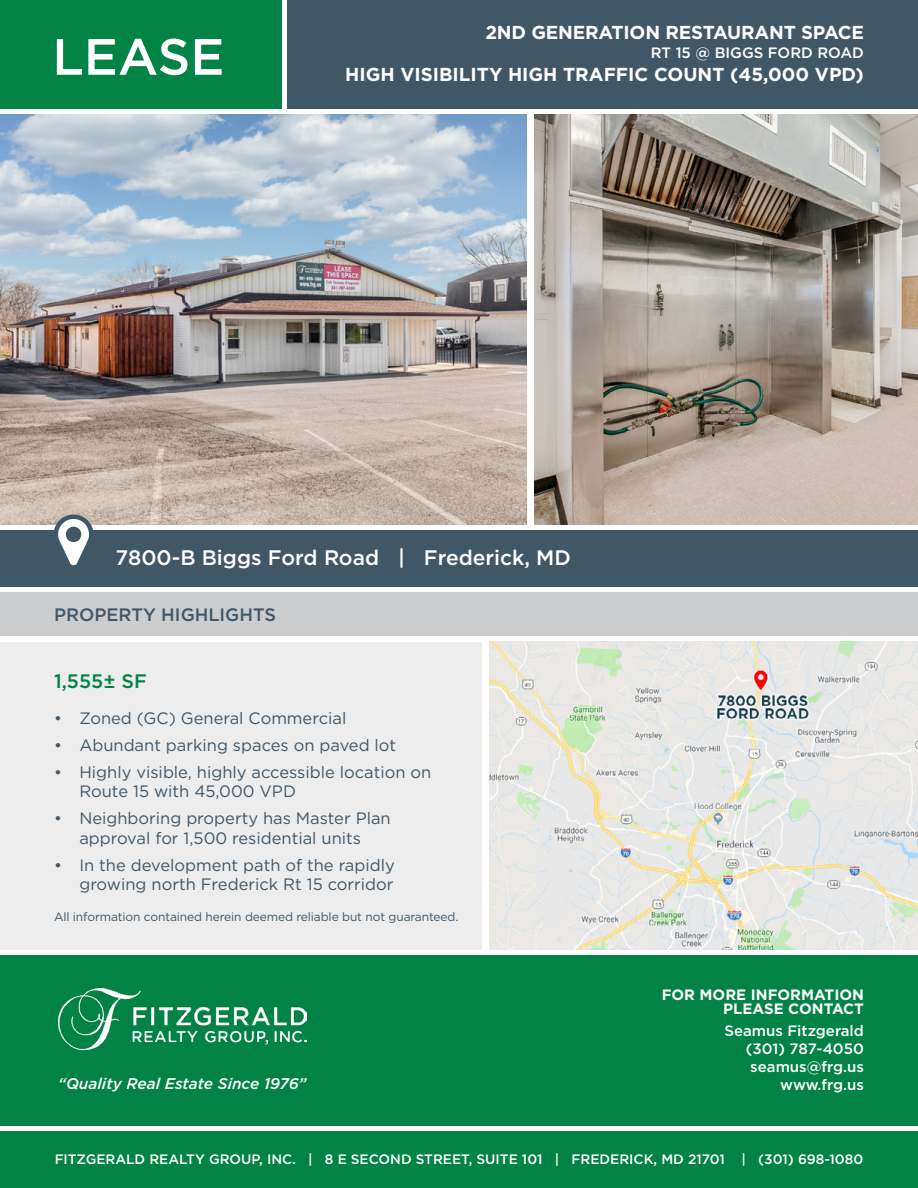
<style>
.page{position:relative;width:918px;height:1188px;background:#fff}
.page>*{position:absolute;margin:0;border:0;box-sizing:border-box;transform-origin:0 0}
.t1{font:500 51px "Gotham";color:#fff}
.t2{font:500 21px "Gotham";color:#fff}
.t3{font:500 19.5px "Gotham";color:#008345}
.t4{font:700 18.75px "Gotham";color:#fff}
.t5{font:500 18px "Gotham";color:#405767}
.t6{font:16.5px/27px "Gotham";color:#405767}
.t7{font:italic 500 15.45px "Gotham";color:#fff}
.t8{font:500 15px/18px "Gotham";color:#fff;text-align:justify}
.t9{font:700 15px/13.5px "Gotham";color:#fff;text-align:right}
.t10{font:500 13.65px "Gotham";color:#fff}
.t11{font:12px "Gotham";letter-spacing:-.01em;color:#405767}
</style>
<div class="page">
<img style="left:0;top:114px;width:526px;height:410px">
<img style="left:534px;top:114px;width:384px;height:410px">
<div style="left:0;top:955px;width:918px;height:171px;background:#008345"></div>
<div style="left:288px;top:0;width:630px;height:108px;background:#405767"></div>
<div style="left:0;top:530px;width:918px;height:57px;background:#405767"></div>
<div style="left:0;top:593px;width:918px;height:43px;background:#cbcdce"></div>
<div style="left:0;top:642px;width:482px;height:307px;background:#ededee"></div>
<img style="left:489px;top:642px;width:429px;height:307px">
<div style="left:0;top:1132px;width:918px;height:56px;background:#008345"></div>
<img style="left:58px;top:988px;width:249px;height:61px">
<div style="left:0;top:0;width:282px;height:108px;background:#008345"></div>
<svg style="left:58px;top:518px;width:31px;height:7px"></svg>
<h1 class="t1" style="left:52px;top:23px;width:174px">LEASE</h1>
<p class="t4" style="left:485px;top:20px;width:380px">2ND GENERATION RESTAURANT SPACE</p>
<p class="t8" style="left:651px;top:44px;width:215px">RT 15 @ BIGGS FORD ROAD</p>
<p class="t4" style="left:345px;top:62px;width:520px">HIGH VISIBILITY HIGH TRAFFIC COUNT (45,000 VPD)</p>
<p class="t2" style="left:116px;top:544px;width:457px">7800-B Biggs Ford Road | Frederick, MD</p>
<p class="t5" style="left:54px;top:603px;width:223px">PROPERTY HIGHLIGHTS</p>
<p class="t3" style="left:54px;top:668px;width:94px">1,555± SF</p>
<p class="t6" style="left:79px;top:704px;width:353px">Zoned (GC) General Commercial<br>Abundant parking spaces on paved lot<br>Highly visible, highly accessible location on</p>
<p class="t6" style="left:79px;top:778px;width:313px">Route 15 with 45,000 VPD<br>Neighboring property has Master Plan</p>
<p class="t6" style="left:79px;top:824px;width:317px">approval for 1,500 residential units<br>In the development path of the rapidly</p>
<p class="t6" style="left:79px;top:871px;width:316px">growing north Frederick Rt 15 corridor</p>
<p class="t6" style="left:54px;top:704px;width:9px;text-align:justify">• • •</p>
<p class="t6" style="left:54px;top:805px;width:9px">•</p>
<p class="t6" style="left:54px;top:851px;width:9px">•</p>
<p class="t11" style="left:54px;top:909px;width:406px">All information contained herein deemed reliable but not guaranteed.</p>
<p class="t9" style="left:662px;top:988px;width:204px">FOR MORE INFORMATION<br>PLEASE CONTACT</p>
<p class="t8" style="left:746px;top:1022px;width:120px;text-indent:-21px">Seamus Fitzgerald (301) 787-4050 seamus@frg.us</p>
<p class="t7" style="left:58px;top:1073px;width:250px">“Quality Real Estate Since 1976”</p>
<p class="t8" style="left:780px;top:1076px;width:85px">www.frg.us</p>
<p class="t10" style="left:55px;top:1151px;width:810px">FITZGERALD REALTY GROUP, INC. | 8 E SECOND STREET, SUITE 101 | FREDERICK, MD 21701 | (301) 698-1080</p>
</div>
